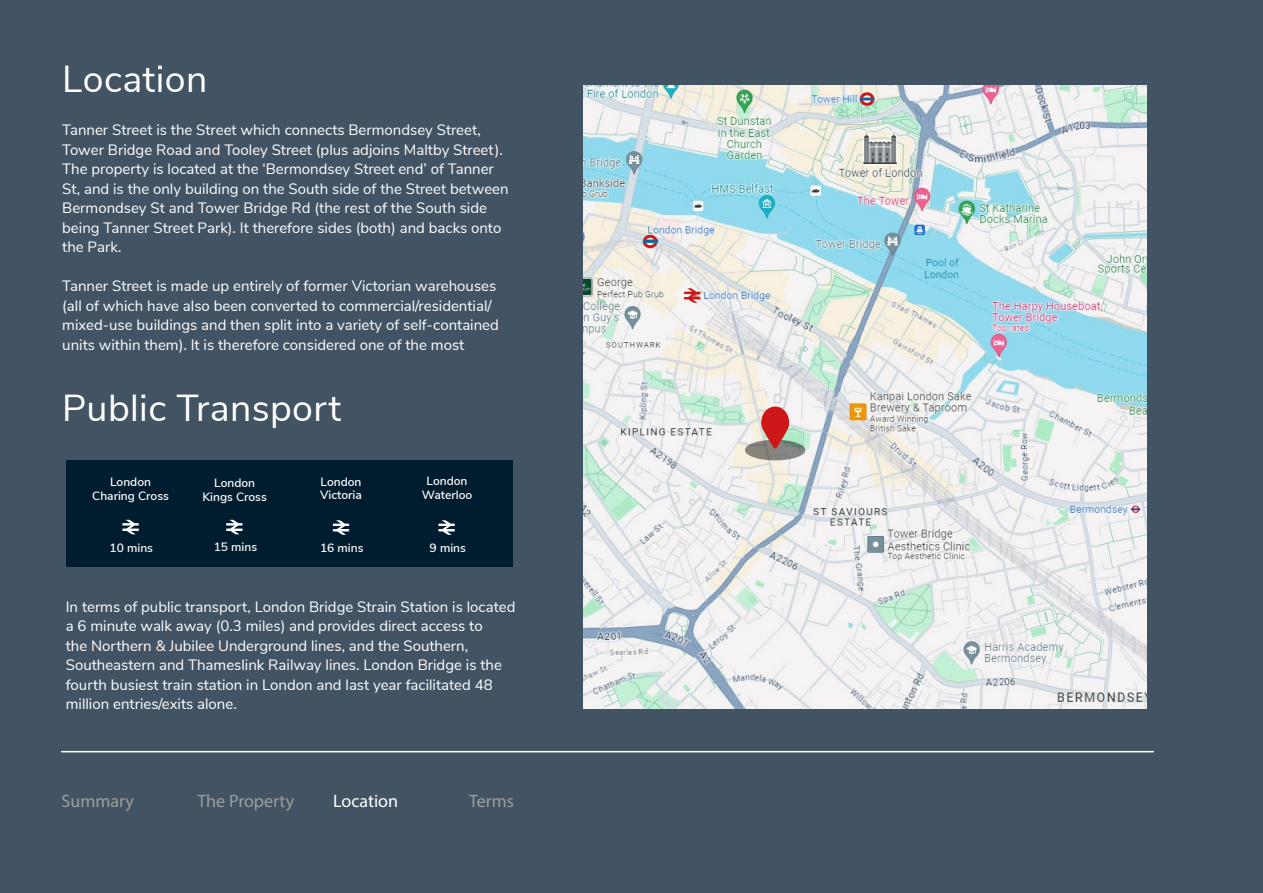
<style>
.page{position:relative;width:1263px;height:893px;background:#fff}
.page>*{position:absolute;margin:0;border:0;box-sizing:border-box;transform-origin:0 0}
.t1{font:37.5px "Nunito Sans";letter-spacing:.01em;color:#fff}
.t2{font:18px "Myriad Pro";color:#9d9d9c}
.t3{font:18px "Myriad Pro";color:#fff}
.t4{font:15px/19.5px "Nunito Sans";color:#fff}
.t5{font:600 12px/13.5px "Nunito Sans";color:#fff;text-align:center}
</style>
<div class="page">
<div style="left:1231px;top:0;width:32px;height:893px;background:#425363"></div>
<div style="left:0;top:0;width:1261px;height:893px;background:#425363"></div>
<hr style="left:61px;top:751px;width:1093px;height:1px;background:#fff">
<img style="left:583px;top:85px;width:563px;height:623px">
<svg style="left:745px;top:440px;width:60px;height:20px"></svg>
<svg style="left:761px;top:406px;width:28px;height:43px"></svg>
<svg style="left:684px;top:288px;width:16px;height:15px"></svg>
<div style="left:644px;top:236px;width:12px;height:11px;background:#fff;border-radius:50%"></div>
<div style="left:643px;top:235px;width:14px;height:13px;border:3px solid #cd1719;border-radius:50%"></div>
<svg style="left:643px;top:239px;width:15px;height:4px"></svg>
<svg style="left:861px;top:94px;width:12px;height:10px"></svg>
<div style="left:860px;top:92px;width:14px;height:14px;border:3px solid #cd1719;border-radius:50%"></div>
<hr style="left:860px;top:98px;width:14px;height:3px;background:#275b9b">
<div style="left:66px;top:460px;width:447px;height:107px;background:#001d2f"></div>
<svg style="left:333px;top:520px;width:16px;height:15px"></svg>
<svg style="left:438px;top:520px;width:17px;height:15px"></svg>
<svg style="left:122px;top:520px;width:17px;height:14px"></svg>
<svg style="left:226px;top:520px;width:16px;height:14px"></svg>
<h1 class="t1" style="left:62px;top:52px;width:147px">Location</h1>
<p class="t4" style="left:62px;top:119px;width:448px">Tanner Street is the Street which connects Bermondsey Street, Tower Bridge Road and Tooley Street (plus adjoins Maltby Street).<br>The property is located at the ‘Bermondsey Street end’ of Tanner St, and is the only building on the South side of the Street between Bermondsey St and Tower Bridge Rd (the rest of the South side being Tanner Street Park). It therefore sides (both) and backs onto the Park.</p>
<p class="t4" style="left:62px;top:275px;width:438px">Tanner Street is made up entirely of former Victorian warehouses (all of which have also been converted to commercial/residential/ mixed-use buildings and then split into a variety of self-contained units within them). It is therefore considered one of the most</p>
<h1 class="t1" style="left:62px;top:381px;width:280px">Public Transport</h1>
<p class="t5" style="left:92px;top:474px;width:78px">London<br>Charing Cross</p>
<p class="t5" style="left:110px;top:540px;width:45px">10 mins</p>
<p class="t5" style="left:203px;top:476px;width:66px">London<br>Kings Cross</p>
<p class="t5" style="left:214px;top:540px;width:45px">15 mins</p>
<p class="t5" style="left:320px;top:474px;width:43px;text-align:left">London<br>Victoria</p>
<p class="t5" style="left:422px;top:474px;width:52px">London<br>Waterloo</p>
<p class="t5" style="left:320px;top:540px;width:45px">16 mins</p>
<p class="t5" style="left:430px;top:540px;width:38px">9 mins</p>
<p class="t4" style="left:66px;top:596px;width:451px">In terms of public transport, London Bridge Strain Station is located a 6 minute walk away (0.3 miles) and provides direct access to<br>the Northern &amp; Jubilee Underground lines, and the Southern, Southeastern and Thameslink Railway lines. London Bridge is the fourth busiest train station in London and last year facilitated 48 million entries/exits alone.</p>
<p class="t2" style="left:62px;top:790px;width:74px">Summary</p>
<p class="t2" style="left:197px;top:790px;width:98px">The Property</p>
<p class="t3" style="left:333px;top:790px;width:66px">Location</p>
<p class="t2" style="left:469px;top:790px;width:46px">Terms</p>
</div>
